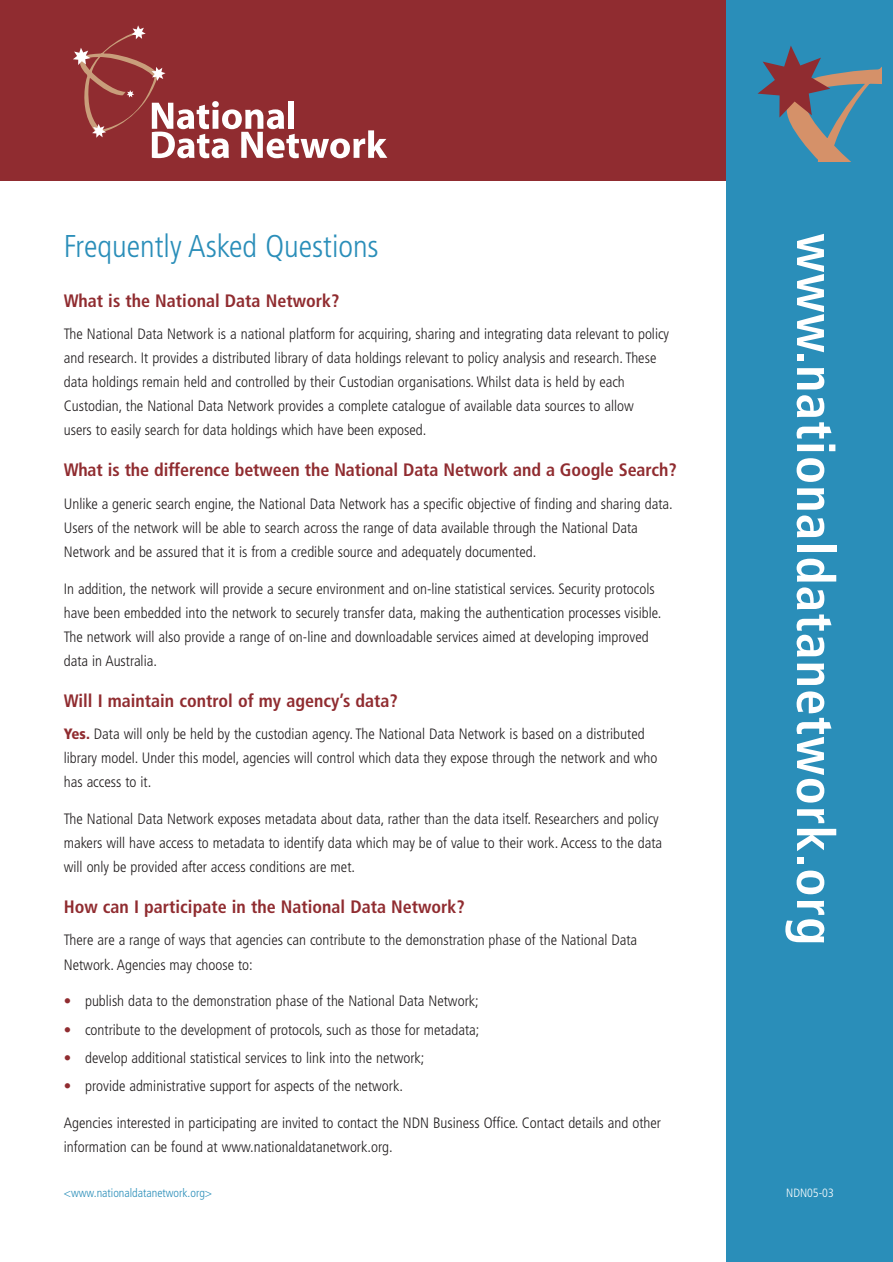
<style>
.page{position:relative;width:893px;height:1262px;background:#fff}
.page>*{position:absolute;margin:0;border:0;box-sizing:border-box;transform-origin:0 0}
.t1{font:700 condensed 52.35px "Frutiger";letter-spacing:.025em;color:#fff}
.t2{font:300 condensed 31.5px "Frutiger";color:#2a8eb9}
.t3{font:700 condensed 18px "Frutiger";color:#902c30}
.t4{font:300 condensed 15px/24px "Frutiger";color:#231f20}
.t5{font:300 condensed 12px "Frutiger";color:#2a8eb9}
.t6{font:300 condensed 12px "Frutiger";color:#fff}
.s1{font-weight:900;color:#902c30}
.s2{color:#902c30}
</style>
<div class="page">
<div style="left:1px;top:0;width:891px;height:180px;background:#902c30"></div>
<div style="left:726px;top:0;width:166px;height:1261px;background:#2a8eb9"></div>
<svg style="left:73px;top:25px;width:314px;height:133px"></svg>
<svg style="left:757px;top:46px;width:124px;height:115px"></svg>
<h2 class="t2" style="left:64px;top:233px;width:316px">Frequently Asked Questions</h2>
<p class="t3" style="left:64px;top:293px;width:277px">What is the National Data Network?</p>
<p class="t4" style="left:64px;top:323px;width:607px">The National Data Network is a national platform for acquiring, sharing and integrating data relevant to policy and research. It provides a distributed library of data holdings relevant to policy analysis and research. These data holdings remain held and controlled by their Custodian organisations. Whilst data is held by each Custodian, the National Data Network provides a complete catalogue of available data sources to allow<br>users to easily search for data holdings which have been exposed.</p>
<p class="t3" style="left:64px;top:463px;width:614px">What is the difference between the National Data Network and a Google Search?</p>
<p class="t4" style="left:64px;top:493px;width:610px">Unlike a generic search engine, the National Data Network has a specific objective of finding and sharing data.<br>Users of the network will be able to search across the range of data available through the National Data<br>Network and be assured that it is from a credible source and adequately documented.</p>
<p class="t4" style="left:64px;top:577px;width:599px">In addition, the network will provide a secure environment and on-line statistical services. Security protocols have been embedded into the network to securely transfer data, making the authentication processes visible.<br>The network will also provide a range of on-line and downloadable services aimed at developing improved data in Australia.</p>
<p class="t3" style="left:64px;top:693px;width:335px">Will I maintain control of my agency’s data?</p>
<p class="t4" style="left:64px;top:723px;width:595px"><span class="s1">Yes.</span> Data will only be held by the custodian agency. The National Data Network is based on a distributed library model. Under this model, agencies will control which data they expose through the network and who has access to it.</p>
<p class="t4" style="left:64px;top:808px;width:600px">The National Data Network exposes metadata about data, rather than the data itself. Researchers and policy makers will have access to metadata to identify data which may be of value to their work. Access to the data will only be provided after access conditions are met.</p>
<p class="t3" style="left:64px;top:899px;width:402px">How can I participate in the National Data Network?</p>
<p class="t4" style="left:64px;top:929px;width:575px">There are a range of ways that agencies can contribute to the demonstration phase of the National Data<br>Network. Agencies may choose to:</p>
<p class="t4" style="left:64px;top:990px;width:416px"><span class="s2">•</span> publish data to the demonstration phase of the National Data Network;</p>
<p class="t4" style="left:64px;top:1018px;width:417px"><span class="s2">•</span> contribute to the development of protocols, such as those for metadata;</p>
<p class="t4" style="left:64px;top:1046px;width:362px"><span class="s2">•</span> develop additional statistical services to link into the network;</p>
<p class="t4" style="left:64px;top:1075px;width:341px"><span class="s2">•</span> provide administrative support for aspects of the network.</p>
<p class="t4" style="left:64px;top:1111px;width:598px">Agencies interested in participating are invited to contact the NDN Business Office. Contact details and other information can be found at www.nationaldatanetwork.org.</p>
<p class="t5" style="left:64px;top:1188px;width:150px">&lt;www.nationaldatanetwork.org&gt;</p>
<h1 class="t1" style="left:836px;top:233px;width:713px;rotate:90deg">www.nationaldatanetwork.org</h1>
<p class="t6" style="left:786px;top:1188px;width:49px">NDN05-03</p>
</div>
